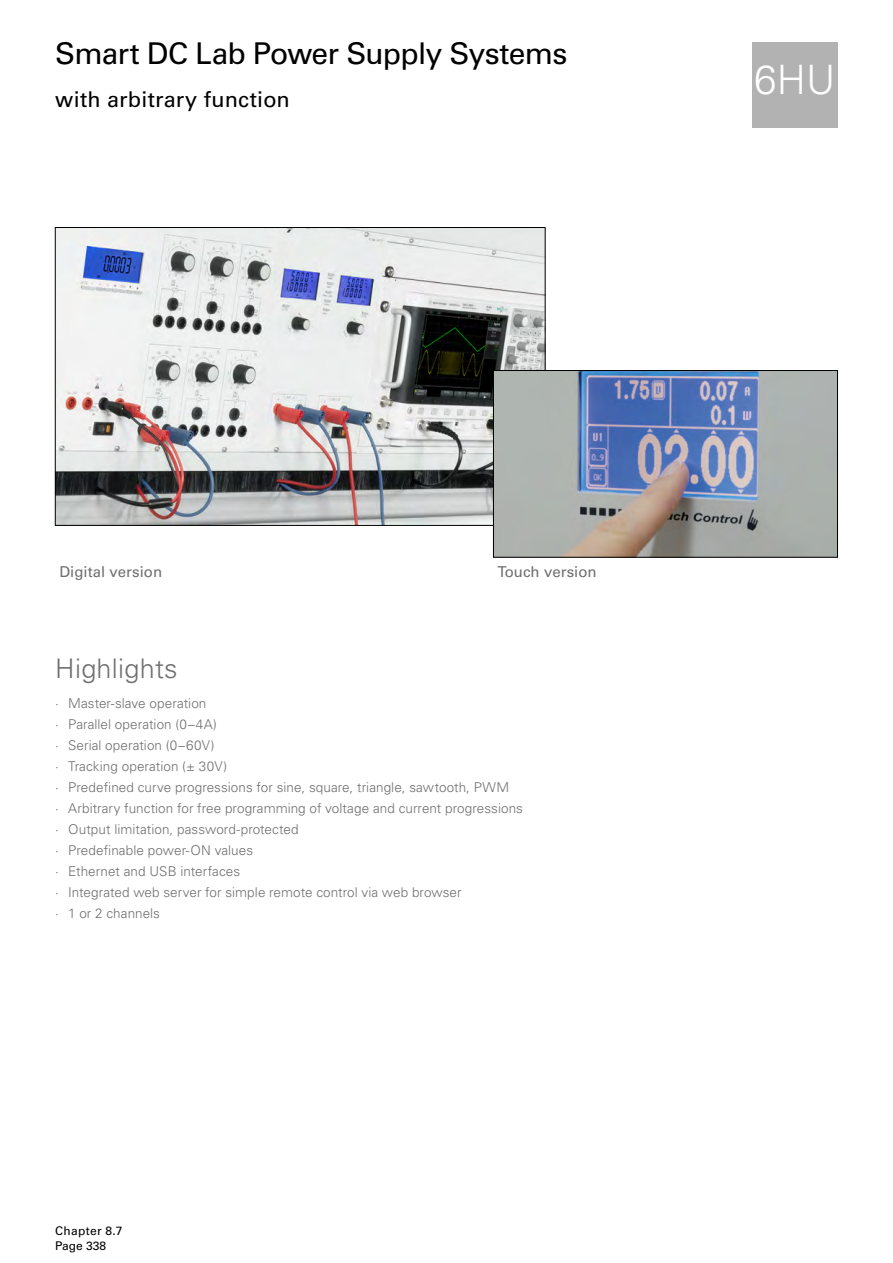
<style>
.page{position:relative;width:893px;height:1263px;background:#fff}
.page>*{position:absolute;margin:0;border:0;box-sizing:border-box;transform-origin:0 0}
.t1{font:300 40.5px "Univers LT Pro 45";color:#fff}
.t2{font:30px "Univers LT Pro 55 Roman";letter-spacing:-.025em;color:#000}
.t3{font:300 27px "Univers LT Pro 45";letter-spacing:.01em;color:#706f6f}
.t4{font:21.75px "Univers LT Pro 55 Roman";letter-spacing:.01em;color:#000}
.t5{font:15px "Univers LT Pro 55 Roman";color:#706f6f}
.t6{font:300 13.5px/21px "Univers LT Pro 45";letter-spacing:.005em;color:#706f6f}
.t7{font:12px "Univers LT Pro 55 Roman";letter-spacing:.02em;color:#000}
</style>
<div class="page">
<img style="left:57px;top:229px;width:486px;height:295px">
<img style="left:495px;top:372px;width:341px;height:183px">
<div style="left:493px;top:370px;width:345px;height:187px;border:1px solid #000"></div>
<div style="left:753px;top:43px;width:85px;height:85px;background:#b3b2b2"></div>
<h2 class="t2" style="left:55px;top:36px;width:514px">Smart DC Lab Power Supply Systems</h2>
<h3 class="t4" style="left:55px;top:87px;width:236px">with arbitrary function</h3>
<h1 class="t1" style="left:754px;top:55px;width:82px">6HU</h1>
<p class="t5" style="left:59px;top:562px;width:104px">Digital version</p>
<p class="t5" style="left:497px;top:562px;width:101px">Touch version</p>
<h3 class="t3" style="left:55px;top:652px;width:124px">Highlights</h3>
<p class="t6" style="left:55px;top:692px;width:469px">· Master-slave operation<br>· Parallel operation (0–4A)<br>· Serial operation (0–60V)<br>· Tracking operation (± 30V)<br>· Predefined curve progressions for sine, square, triangle, sawtooth, PWM<br>· Arbitrary function for free programming of voltage and current progressions · Output limitation, password-protected<br>· Predefinable power-ON values<br>· Ethernet and USB interfaces<br>· Integrated web server for simple remote control via web browser<br>· 1 or 2 channels</p>
<p class="t7" style="left:55px;top:1224px;width:69px">Chapter 8.7</p>
<p class="t7" style="left:55px;top:1239px;width:53px">Page 338</p>
</div>
